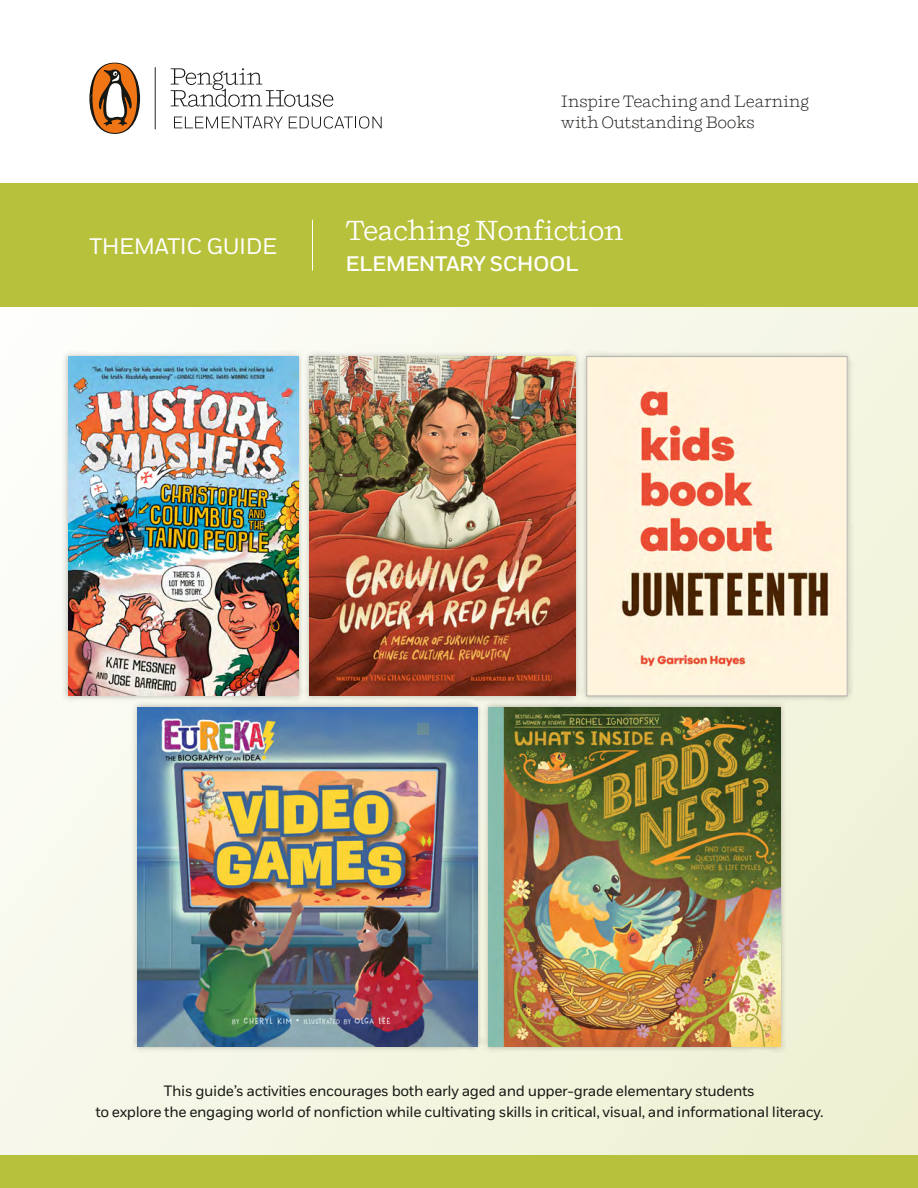
<style>
.page{position:relative;width:918px;height:1188px;background:#fff}
.page>*{position:absolute;margin:0;border:0;box-sizing:border-box;transform-origin:0 0}
.t1{font:27.75px "Shift";letter-spacing:-.025em;color:#fff}
.t2{font:22.5px "Fort";letter-spacing:-.02em;color:#fff}
.t3{font:500 21px "Fort";letter-spacing:-.025em;color:#fff}
.t4{font:300 16.5px/21.6px "Shift";letter-spacing:-.02em;color:#171714}
.t5{font:15px/21px "Fort";letter-spacing:-.025em;color:#171714;text-align:center}
</style>
<div class="page">
<div style="left:0;top:276px;width:918px;height:912px;background:linear-gradient(to right,#fafaf1,#f0f2d7)"></div>
<div style="left:0;top:184px;width:918px;height:123px;background:#b7c13c"></div>
<div style="left:0;top:1156px;width:918px;height:32px;background:#b7c13c"></div>
<div style="left:62px;top:351px;width:242px;height:351px;background:#171714;opacity:.3"></div>
<img style="left:68px;top:357px;width:230px;height:339px">
<div style="left:304px;top:351px;width:277px;height:351px;background:#171714;opacity:.3"></div>
<img style="left:309px;top:357px;width:266px;height:339px">
<div style="left:581px;top:351px;width:273px;height:351px;background:#171714;opacity:.3"></div>
<img style="left:589px;top:358px;width:256px;height:336px">
<div style="left:587px;top:356px;width:260px;height:340px;border:1px solid #b1b1b1"></div>
<div style="left:132px;top:701px;width:351px;height:352px;background:#171714;opacity:.3"></div>
<img style="left:138px;top:707px;width:339px;height:340px">
<div style="left:483px;top:701px;width:303px;height:352px;background:#171714;opacity:.3"></div>
<img style="left:488px;top:707px;width:292px;height:340px">
<hr style="left:312px;top:220px;width:1px;height:51px;background:#fff">
<svg style="left:155px;top:67px;width:227px;height:62px"></svg>
<svg style="left:89px;top:63px;width:51px;height:71px"></svg>
<div style="left:417px;top:724px;width:12px;height:11px;background:#678c98"></div>
<h2 class="t2" style="left:89px;top:233px;width:189px">THEMATIC GUIDE</h2>
<p class="t4" style="left:561px;top:90px;width:250px">Inspire Teaching and Learning with Outstanding Books</p>
<h1 class="t1" style="left:346px;top:214px;width:280px">Teaching Nonfiction</h1>
<h3 class="t3" style="left:346px;top:251px;width:235px">ELEMENTARY SCHOOL</h3>
<p class="t5" style="left:95px;top:1081px;width:730px">This guide’s activities encourages both early aged and upper-grade elementary students<br>to explore the engaging world of nonfiction while cultivating skills in critical, visual, and informational literacy.</p>
</div>
